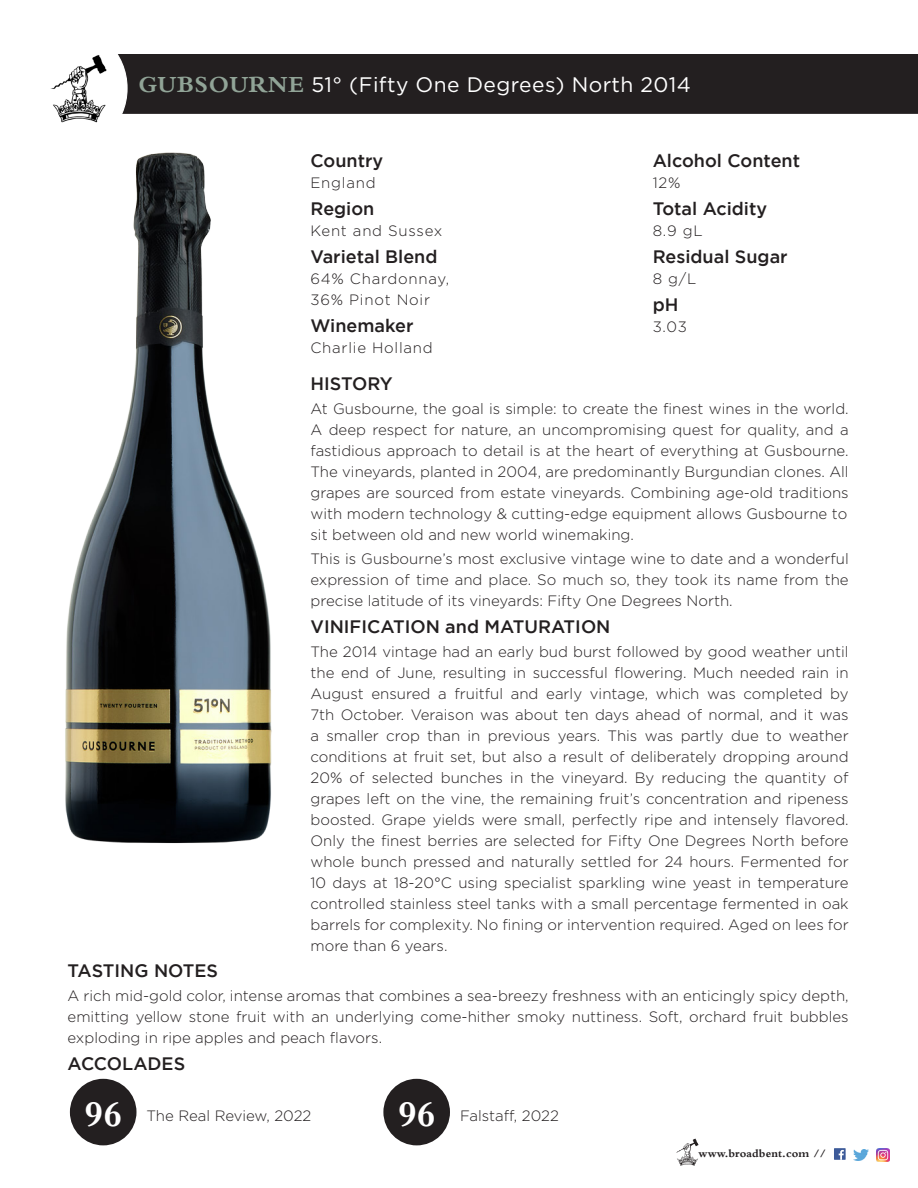
<style>
.page{position:relative;width:918px;height:1188px;background:#fff}
.page>*{position:absolute;margin:0;border:0;box-sizing:border-box;transform-origin:0 0}
.t1{font:700 37.5px "Bembo";color:#fff}
.t2{font:21px "Gotham";letter-spacing:.02em;color:#fff}
.t3{font:500 18px "Gotham";color:#231f20}
.t4{font:300 15px/21px "Gotham";color:#231f20;text-align:justify}
.t5{font:300 15px/21px "Gotham";letter-spacing:.05em;color:#231f20}
.t6{font:700 11.55px "Bembo";letter-spacing:.01em;color:#231f20}
.s1{font-family:"Bembo";font-weight:700;font-size:24px;color:#91a497}
</style>
<div class="page">
<div style="left:127px;top:54px;width:791px;height:60px;background:#231f20"></div>
<svg style="left:50px;top:54px;width:77px;height:69px"></svg>
<div style="left:70px;top:1079px;width:67px;height:66px;background:#231f20;border-radius:50%"></div>
<div style="left:383px;top:1079px;width:67px;height:66px;background:#231f20;border-radius:50%"></div>
<img style="left:65px;top:152px;width:207px;height:692px">
<svg style="left:676px;top:1139px;width:22px;height:27px"></svg>
<div style="left:834px;top:1148px;width:12px;height:12px;background:#3c5a99"></div>
<svg style="left:839px;top:1150px;width:5px;height:10px"></svg>
<img style="left:854px;top:1149px;width:14px;height:12px">
<svg style="left:877px;top:1149px;width:12px;height:12px"></svg>
<h2 class="t2" style="left:138px;top:73px;width:554px"><span class="s1">GUBSOURNE</span> 51° (Fifty One Degrees) North 2014</h2>
<p class="t3" style="left:310px;top:151px;width:74px">Country</p>
<p class="t5" style="left:310px;top:172px;width:67px">England</p>
<p class="t3" style="left:310px;top:199px;width:65px">Region</p>
<p class="t5" style="left:310px;top:220px;width:133px">Kent and Sussex</p>
<p class="t3" style="left:310px;top:247px;width:128px">Varietal Blend</p>
<p class="t5" style="left:310px;top:268px;width:140px">64% Chardonnay,<br>36% Pinot Noir</p>
<p class="t3" style="left:310px;top:316px;width:104px">Winemaker</p>
<p class="t5" style="left:310px;top:337px;width:124px">Charlie Holland</p>
<p class="t3" style="left:653px;top:151px;width:149px">Alcohol Content</p>
<p class="t4" style="left:653px;top:172px;width:29px">12%</p>
<p class="t3" style="left:653px;top:199px;width:116px">Total Acidity</p>
<p class="t4" style="left:653px;top:220px;width:51px">8.9 gL</p>
<p class="t3" style="left:653px;top:247px;width:136px">Residual Sugar</p>
<p class="t4" style="left:653px;top:268px;width:45px">8 g/L</p>
<p class="t3" style="left:653px;top:295px;width:27px">pH</p>
<p class="t4" style="left:653px;top:316px;width:36px">3.03</p>
<p class="t3" style="left:310px;top:373px;width:84px">HISTORY</p>
<p class="t4" style="left:310px;top:398px;width:540px">At Gusbourne, the goal is simple: to create the finest wines in the world.<br>A deep respect for nature, an uncompromising quest for quality, and a fastidious approach to detail is at the heart of everything at Gusbourne.<br>The vineyards, planted in 2004, are predominantly Burgundian clones. All grapes are sourced from estate vineyards. Combining age-old traditions with modern technology &amp; cutting-edge equipment allows Gusbourne to sit between old and new world winemaking.</p>
<p class="t4" style="left:310px;top:548px;width:540px">This is Gusbourne’s most exclusive vintage wine to date and a wonderful expression of time and place. So much so, they took its name from the precise latitude of its vineyards: Fifty One Degrees North.</p>
<p class="t3" style="left:310px;top:616px;width:302px">VINIFICATION and MATURATION</p>
<p class="t4" style="left:310px;top:641px;width:540px">The 2014 vintage had an early bud burst followed by good weather until the end of June, resulting in successful flowering. Much needed rain in August ensured a fruitful and early vintage, which was completed by 7th October. Veraison was about ten days ahead of normal, and it was a smaller crop than in previous years. This was partly due to weather conditions at fruit set, but also a result of deliberately dropping around 20% of selected bunches in the vineyard. By reducing the quantity of grapes left on the vine, the remaining fruit’s concentration and ripeness boosted. Grape yields were small, perfectly ripe and intensely flavored.<br>Only the finest berries are selected for Fifty One Degrees North before whole bunch pressed and naturally settled for 24 hours. Fermented for 10 days at 18-20°C using specialist sparkling wine yeast in temperature controlled stainless steel tanks with a small percentage fermented in oak barrels for complexity. No fining or intervention required. Aged on lees for more than 6 years.</p>
<p class="t3" style="left:68px;top:960px;width:152px">TASTING NOTES</p>
<p class="t4" style="left:68px;top:985px;width:783px">A rich mid-gold color, intense aromas that combines a sea-breezy freshness with an enticingly spicy depth, emitting yellow stone fruit with an underlying come-hither smoky nuttiness. Soft, orchard fruit bubbles exploding in ripe apples and peach flavors.</p>
<p class="t3" style="left:68px;top:1053px;width:119px">ACCOLADES</p>
<h1 class="t1" style="left:85px;top:1091px;width:39px">96</h1>
<p class="t4" style="left:147px;top:1105px;width:166px">The Real Review, 2022</p>
<h1 class="t1" style="left:398px;top:1091px;width:39px">96</h1>
<p class="t4" style="left:460px;top:1105px;width:100px">Falstaff, 2022</p>
<p class="t6" style="left:699px;top:1146px;width:129px">www.broadbent.com //</p>
</div>
